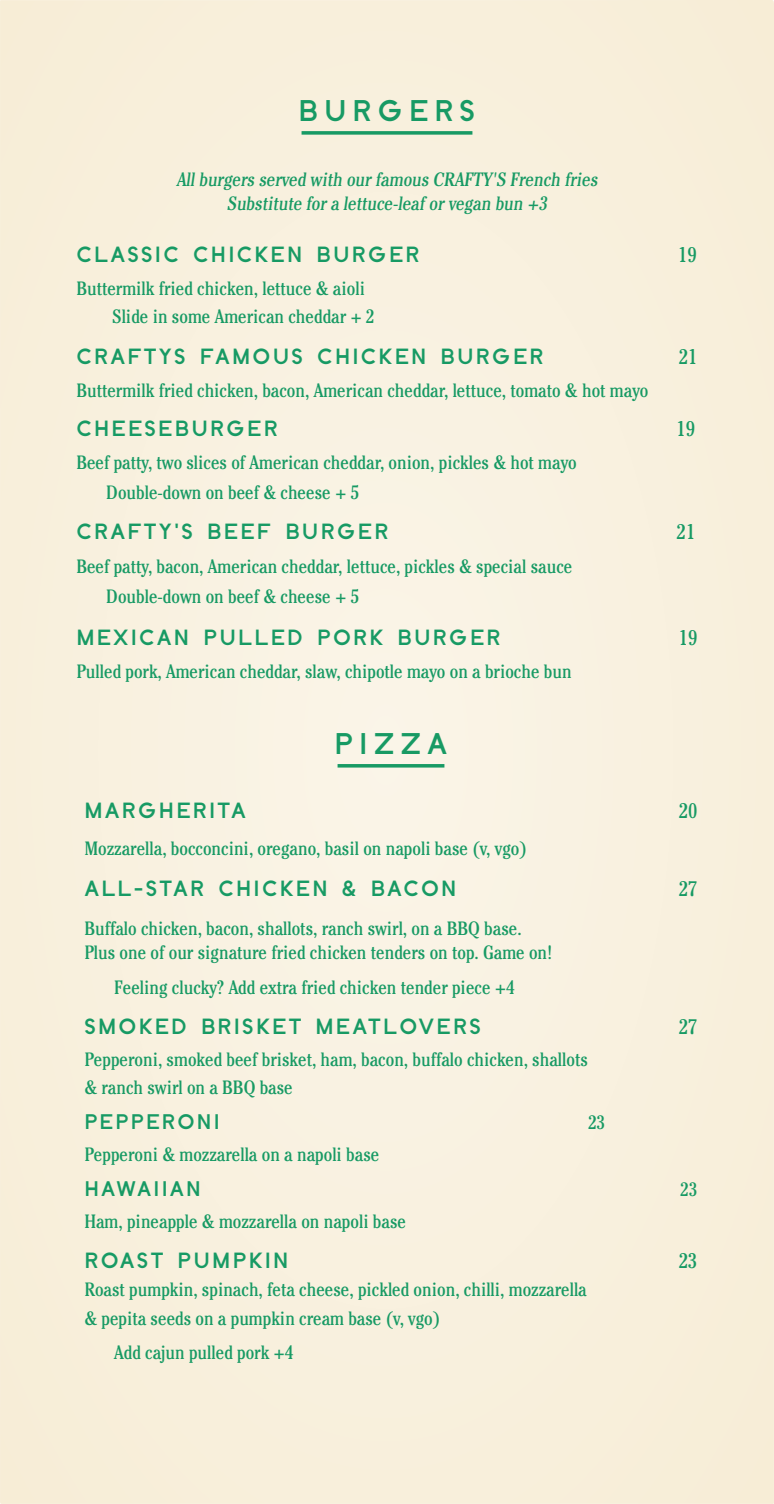
<style>
.page{position:relative;width:774px;height:1504px;background:#fff}
.page>*{position:absolute;margin:0;border:0;box-sizing:border-box;transform-origin:0 0}
.Title_01{font:29.75px "Crafty Planeta Crafty Planeta";letter-spacing:.2em;color:#179a64}
.Description_02{font:21.88px "Crafty Planeta Crafty Planeta";letter-spacing:.1em;color:#179a64}
.Description_02-2{font:condensed 21px "Cheltenham Std";color:#179a64}
.Description_02-3{font:21px "Crafty Planeta Crafty Planeta";letter-spacing:.1em;color:#179a64}
.Description_02-4{font:condensed 19.25px/24.5px "Cheltenham Std";color:#179a64}
</style>
<div class="page">
<div style="left:0;top:0;width:774px;height:1503px;background:#f8f0de"></div>
<svg style="left:302px;top:131px;width:170px;height:4px"></svg>
<hr style="left:337px;top:764px;width:107px;height:3px;background:#179a64">
<p class="Title_01" style="left:299px;top:91px;width:178px">BURGERS</p>
<p class="Description_02-4" style="left:176px;top:166px;width:426px">Allburgers served with our famous CRAFTY'S French fries</p>
<p class="Description_02-4" style="left:227px;top:191px;width:325px">Substitute for a lettuce-leaf or vegan bun +3</p>
<p class="Description_02" style="left:76px;top:240px;width:345px">CLASSIC CHICKEN BURGER</p>
<p class="Description_02-2" style="left:678px;top:242px;width:20px">19</p>
<p class="Description_02-4" style="left:76px;top:276px;width:290px">Buttermilk fried chicken, lettuce &amp; aioli</p>
<p class="Description_02-4" style="left:112px;top:304px;width:264px">Slide in some American cheddar + 2</p>
<p class="Description_02" style="left:76px;top:342px;width:469px">CRAFTYS FAMOUS CHICKEN BURGER</p>
<p class="Description_02-2" style="left:679px;top:344px;width:20px">21</p>
<p class="Description_02-4" style="left:76px;top:377px;width:573px">Buttermilk fried chicken, bacon, American cheddar, lettuce, tomato &amp; hot mayo</p>
<p class="Description_02" style="left:76px;top:414px;width:203px">CHEESEBURGER</p>
<p class="Description_02-2" style="left:676px;top:416px;width:20px">19</p>
<p class="Description_02-4" style="left:76px;top:449px;width:502px">Beef patty, two slices of American cheddar, onion, pickles &amp; hot mayo</p>
<p class="Description_02-4" style="left:106px;top:480px;width:255px">Double-down on beef &amp; cheese + 5</p>
<p class="Description_02" style="left:76px;top:517px;width:314px">CRAFTY'S BEEF BURGER</p>
<p class="Description_02-2" style="left:677px;top:519px;width:20px">21</p>
<p class="Description_02-4" style="left:76px;top:553px;width:498px">Beef patty, bacon, American cheddar, lettuce, pickles &amp; special sauce</p>
<p class="Description_02-4" style="left:106px;top:583px;width:255px">Double-down on beef &amp; cheese + 5</p>
<p class="Description_02" style="left:76px;top:622px;width:426px">MEXICAN PULLED PORK BURGER</p>
<p class="Description_02-2" style="left:679px;top:624px;width:20px">19</p>
<p class="Description_02-4" style="left:76px;top:658px;width:497px">Pulled pork, American cheddar, slaw, chipotle mayo on a brioche bun</p>
<p class="Title_01" style="left:335px;top:724px;width:114px">PIZZA</p>
<p class="Description_02" style="left:84px;top:796px;width:163px">MARGHERITA</p>
<p class="Description_02-2" style="left:679px;top:798px;width:20px">20</p>
<p class="Description_02-4" style="left:84px;top:836px;width:444px">Mozzarella, bocconcini, oregano, basil on napoli base (v, vgo)</p>
<p class="Description_02" style="left:84px;top:874px;width:374px">ALL-STAR CHICKEN &amp; BACON</p>
<p class="Description_02-2" style="left:679px;top:876px;width:20px">27</p>
<p class="Description_02-4" style="left:84px;top:915px;width:470px">Buffalo chicken, bacon, shallots, ranch swirl, on a BBQ base.<br>Plus one of our signature fried chicken tenders on top. Game on!</p>
<p class="Description_02-4" style="left:114px;top:974px;width:402px">Feeling clucky? Add extra fried chicken tender piece +4</p>
<p class="Description_02" style="left:84px;top:1012px;width:398px">SMOKED BRISKET MEATLOVERS</p>
<p class="Description_02-2" style="left:679px;top:1014px;width:20px">27</p>
<p class="Description_02-4" style="left:84px;top:1044px;width:505px;line-height:28px">Pepperoni, smoked beef brisket, ham, bacon, buffalo chicken, shallots &amp; ranch swirl on a BBQ base</p>
<p class="Description_02-3" style="left:84px;top:1107px;width:137px">PEPPERONI</p>
<p class="Description_02-4" style="left:588px;top:1109px;width:19px">23</p>
<p class="Description_02-4" style="left:84px;top:1141px;width:296px">Pepperoni &amp; mozzarella on a napoli base</p>
<p class="Description_02-3" style="left:84px;top:1174px;width:118px">HAWAIIAN</p>
<p class="Description_02-4" style="left:680px;top:1176px;width:19px">23</p>
<p class="Description_02-4" style="left:84px;top:1208px;width:323px">Ham, pineapple &amp; mozzarella on napoli base</p>
<p class="Description_02" style="left:84px;top:1245px;width:206px">ROAST PUMPKIN</p>
<p class="Description_02-2" style="left:679px;top:1248px;width:20px">23</p>
<p class="Description_02-4" style="left:84px;top:1276px;width:504px">Roast pumpkin, spinach, feta cheese, pickled onion, chilli, mozzarella</p>
<p class="Description_02-4" style="left:84px;top:1305px;width:357px">&amp; pepita seeds on a pumpkin cream base (v, vgo)</p>
<p class="Description_02-4" style="left:114px;top:1339px;width:181px">Add cajun pulled pork +4</p>
</div>
